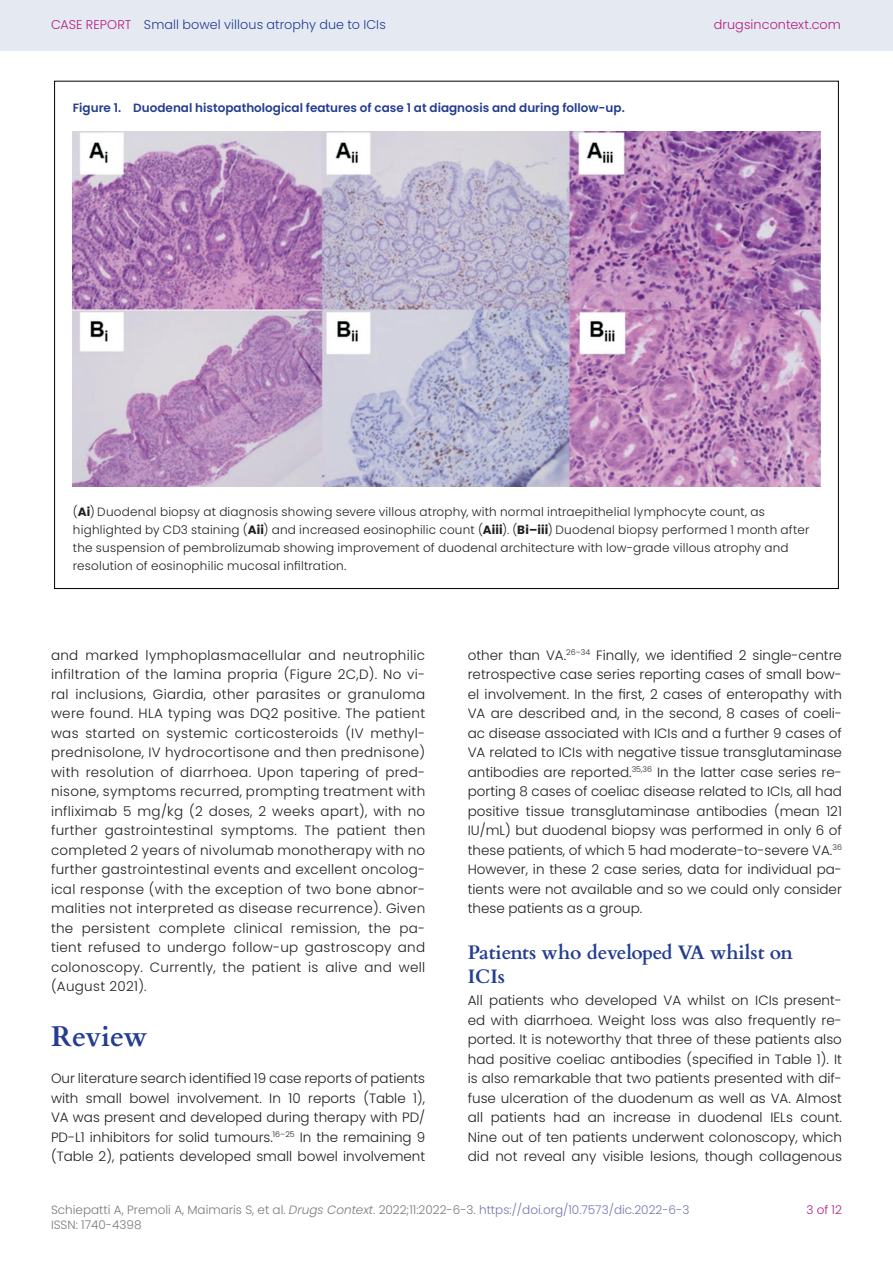
<style>
.page{position:relative;width:893px;height:1263px;background:#fff}
.page>*{position:absolute;margin:0;border:0;box-sizing:border-box;transform-origin:0 0}
.Big_Header__H2{font:700 28.5px "Cardo";color:#243d91}
.Small_Header__H3__co{font:700 19.5px/23.4px "Cardo";color:#243d91}
.Body_Black_First{font:300 13.5px/19.5px "Poppins";color:#231f20;text-align:justify}
.t1{font:300 12.75px "Poppins";letter-spacing:.01em;color:#243d91}
.t2{font:300 12.75px "Poppins";letter-spacing:.01em;color:#b21f81}
.FS_N{font:300 12px/18px "Poppins";letter-spacing:.015em;color:#231f20}
.t3{font:300 12px "Poppins";color:#7c7878}
.Figure_Table_Caption{font:600 12px "Poppins";color:#243d91}
.t4{font:300 12px "Poppins";color:#b21f81}
.s1{color:#b21f81}
.s2{font-weight:700}
.s3{font-style:italic}
.s4{color:#7376b2}
</style>
<div class="page">
<div style="left:0;top:0;width:893px;height:51px;background:#e5eaf2"></div>
<img style="left:73px;top:132px;width:747px;height:354px">
<p class="t1" style="left:51px;top:17px;width:336px"><span class="s1">CASE REPORT</span> Small bowel villous atrophy due to ICIs</p>
<p class="t2" style="left:714px;top:17px;width:129px">drugsincontext.com</p>
<p class="Figure_Table_Caption" style="left:73px;top:101px;width:553px">Figure 1. Duodenal histopathological features of case 1 at diagnosis and during follow-up.</p>
<p class="FS_N" style="left:73px;top:503px;width:738px">(<span class="s2">Ai</span>) Duodenal biopsy at diagnosis showing severe villous atrophy, with normal intraepithelial lymphocyte count, as highlighted by CD3 staining (<span class="s2">Aii</span>) and increased eosinophilic count (<span class="s2">Aiii</span>). (<span class="s2">Bi–iii</span>) Duodenal biopsy performed 1 month after the suspension of pembrolizumab showing improvement of duodenal architecture with low-grade villous atrophy and resolution of eosinophilic mucosal infiltration.</p>
<p class="Body_Black_First" style="left:51px;top:645px;width:376px">and marked lymphoplasmacellular and neutrophilic infiltration of the lamina propria (Figure 2C,D). No vi&shy;ral inclusions, Giardia, other parasites or granuloma were found. HLA typing was DQ2 positive. The patient was started on systemic corticosteroids (IV methyl&shy;prednisolone, IV hydrocortisone and then prednisone) with resolution of diarrhoea. Upon tapering of pred&shy;nisone, symptoms recurred, prompting treatment with infliximab 5 mg/kg (2 doses, 2 weeks apart), with no further gastrointestinal symptoms. The patient then completed 2 years of nivolumab monotherapy with no further gastrointestinal events and excellent oncolog&shy;ical response (with the exception of two bone abnor&shy;malities not interpreted as disease recurrence). Given the persistent complete clinical remission, the pa&shy;tient refused to undergo follow-up gastroscopy and colonoscopy. Currently, the patient is alive and well (August 2021).</p>
<p class="Big_Header__H2" style="left:51px;top:1013px;width:98px">Review</p>
<p class="Body_Black_First" style="left:51px;top:1069px;width:376px">Our literature search identified 19 case reports of patients with small bowel involvement. In 10 reports (Table 1), VA was present and developed during therapy with PD/ PD-L1 inhibitors for solid tumours.<sup>16–25</sup> In the remaining 9 (Table 2), patients developed small bowel involvement</p>
<p class="Body_Black_First" style="left:468px;top:645px;width:376px">other than VA.<sup>26–34</sup> Finally, we identified 2 single-centre retrospective case series reporting cases of small bow&shy;el involvement. In the first, 2 cases of enteropathy with VA are described and, in the second, 8 cases of coeli&shy;ac disease associated with ICIs and a further 9 cases of VA related to ICIs with negative tissue transglutaminase antibodies are reported.<sup>35,36</sup> In the latter case series re&shy;porting 8 cases of coeliac disease related to ICIs, all had positive tissue transglutaminase antibodies (mean 121<br>IU/mL) but duodenal biopsy was performed in only 6 of these patients, of which 5 had moderate-to-severe VA.<sup>36<br></sup>However, in these 2 case series, data for individual pa&shy;tients were not available and so we could only consider these patients as a group.</p>
<p class="Small_Header__H3__co" style="left:468px;top:940px;width:327px">Patients who developed VA whilst on<br>ICIs</p>
<p class="Body_Black_First" style="left:468px;top:991px;width:376px">All patients who developed VA whilst on ICIs present&shy;ed with diarrhoea. Weight loss was also frequently re&shy;ported. It is noteworthy that three of these patients also had positive coeliac antibodies (specified in Table 1). It is also remarkable that two patients presented with dif&shy;fuse ulceration of the duodenum as well as VA. Almost all patients had an increase in duodenal IELs count.<br>Nine out of ten patients underwent colonoscopy, which did not reveal any visible lesions, though collagenous</p>
<p class="t3" style="left:51px;top:1203px;width:640px">Schiepatti A, Premoli A, Maimaris S, et al. <span class="s3">Drugs Context</span>. 2022;11:2022-6-3. <span class="s4">https://doi.org/10.7573/dic.2022-6-3</span></p>
<p class="t4" style="left:806px;top:1203px;width:37px">3 of 12</p>
<p class="t3" style="left:51px;top:1218px;width:92px">ISSN: 1740-4398</p>
</div>
